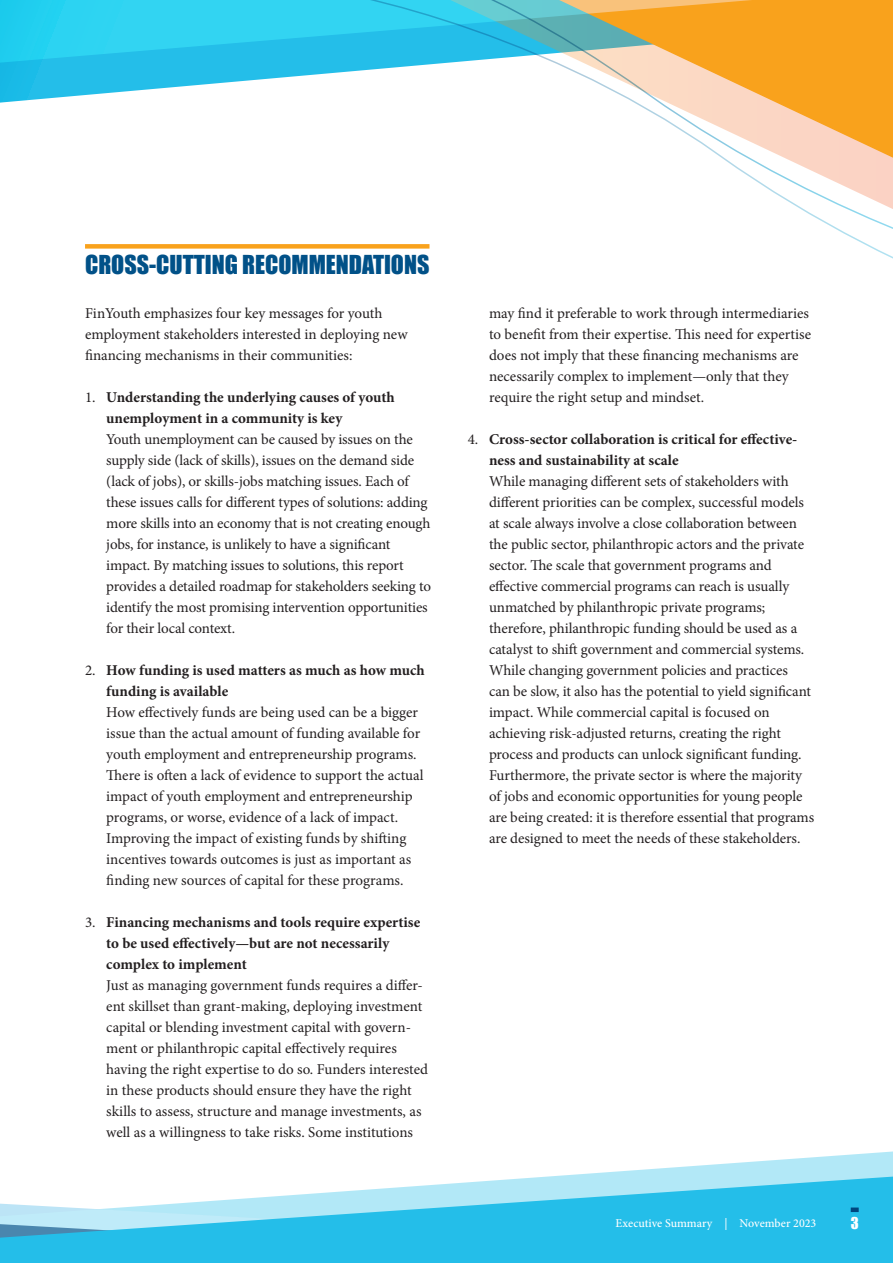
<style>
.page{position:relative;width:893px;height:1263px;background:#fff}
.page>*{position:absolute;margin:0;border:0;box-sizing:border-box;transform-origin:0 0}
.h2-Heading_2{font:24px "Impact";color:#015188}
.ti-text_INDENT{font:15px/21px "Minion Pro";letter-spacing:-.005em;color:#231f20}
.t1{font:700 15px/21px "Minion Pro";color:#231f20}
.ta-text_AFTER{font:15px/21px "Minion Pro";letter-spacing:-.005em;color:#231f20}
.t2{font:15px "Impact";color:#fff}
.t3{font:500 12px "Minion Pro";color:#fff}
.s1{font-weight:400}
</style>
<div class="page">
<svg style="left:0;top:0;width:310px;height:103px;background:#46d0ef"></svg>
<svg style="left:681px;top:1152px;width:212px;height:15px"></svg>
<svg style="left:0;top:1167px;width:893px;height:96px;fill:#24bee9"></svg>
<svg style="left:310px;top:0;width:583px;height:259px"></svg>
<div style="left:851px;top:1207px;width:8px;height:5px;background:#00467e"></div>
<div style="left:85px;top:244px;width:344px;height:5px;background:#f9a21c"></div>
<p class="h2-Heading_2" style="left:85px;top:246px;width:346px">CROSS-CUTTING RECOMMENDATIONS</p>
<p class="ta-text_AFTER" style="left:85px;top:303px;width:324px">FinYouth emphasizes four key messages for youth employment stakeholders interested in deploying new financing mechanisms in their communities:</p>
<p class="t1" style="left:106px;top:387px;width:290px;text-indent:-21px"><span class="s1">1.</span> Understanding the underlying causes of youth unemployment in a community is key</p>
<p class="ti-text_INDENT" style="left:106px;top:429px;width:326px">Youth unemployment can be caused by issues on the supply side (lack of skills), issues on the demand side (lack of jobs), or skills-jobs matching issues. Each of these issues calls for different types of solutions: adding more skills into an economy that is not creating enough jobs, for instance, is unlikely to have a significant impact. By matching issues to solutions, this report provides a detailed roadmap for stakeholders seeking to identify the most promising intervention opportunities for their local context.</p>
<p class="t1" style="left:106px;top:660px;width:320px;text-indent:-21px"><span class="s1">2.</span> How funding is used matters as much as how much funding is available</p>
<p class="ti-text_INDENT" style="left:106px;top:702px;width:319px">How effectively funds are being used can be a bigger issue than the actual amount of funding available for youth employment and entrepreneurship programs.<br>There is often a lack of evidence to support the actual impact of youth employment and entrepreneurship programs, or worse, evidence of a lack of impact.<br>Improving the impact of existing funds by shifting incentives towards outcomes is just as important as finding new sources of capital for these programs.</p>
<p class="t1" style="left:106px;top:912px;width:315px;text-indent:-21px"><span class="s1">3.</span> Financing mechanisms and tools require expertise to be used effectively—but are not necessarily complex to implement</p>
<p class="ti-text_INDENT" style="left:106px;top:975px;width:323px">Just as managing government funds requires a differ&shy;ent skillset than grant-making, deploying investment capital or blending investment capital with govern&shy;ment or philanthropic capital effectively requires having the right expertise to do so. Funders interested in these products should ensure they have the right skills to assess, structure and manage investments, as well as a willingness to take risks. Some institutions</p>
<p class="ti-text_INDENT" style="left:489px;top:303px;width:324px">may find it preferable to work through intermediaries to benefit from their expertise. This need for expertise does not imply that these financing mechanisms are necessarily complex to implement—only that they require the right setup and mindset.</p>
<p class="t1" style="left:489px;top:429px;width:310px;text-indent:-21px"><span class="s1">4.</span> Cross-sector collaboration is critical for effective&shy;ness and sustainability at scale</p>
<p class="ti-text_INDENT" style="left:489px;top:471px;width:327px">While managing different sets of stakeholders with different priorities can be complex, successful models at scale always involve a close collaboration between the public sector, philanthropic actors and the private sector. The scale that government programs and effective commercial programs can reach is usually unmatched by philanthropic private programs; therefore, philanthropic funding should be used as a catalyst to shift government and commercial systems.<br>While changing government policies and practices<br>can be slow, it also has the potential to yield significant impact. While commercial capital is focused on achieving risk-adjusted returns, creating the right process and products can unlock significant funding.<br>Furthermore, the private sector is where the majority of jobs and economic opportunities for young people are being created: it is therefore essential that programs are designed to meet the needs of these stakeholders.</p>
<p class="t3" style="left:616px;top:1215px;width:202px">Executive Summary | November 2023</p>
<p class="t2" style="left:851px;top:1211px;width:9px">3</p>
</div>
